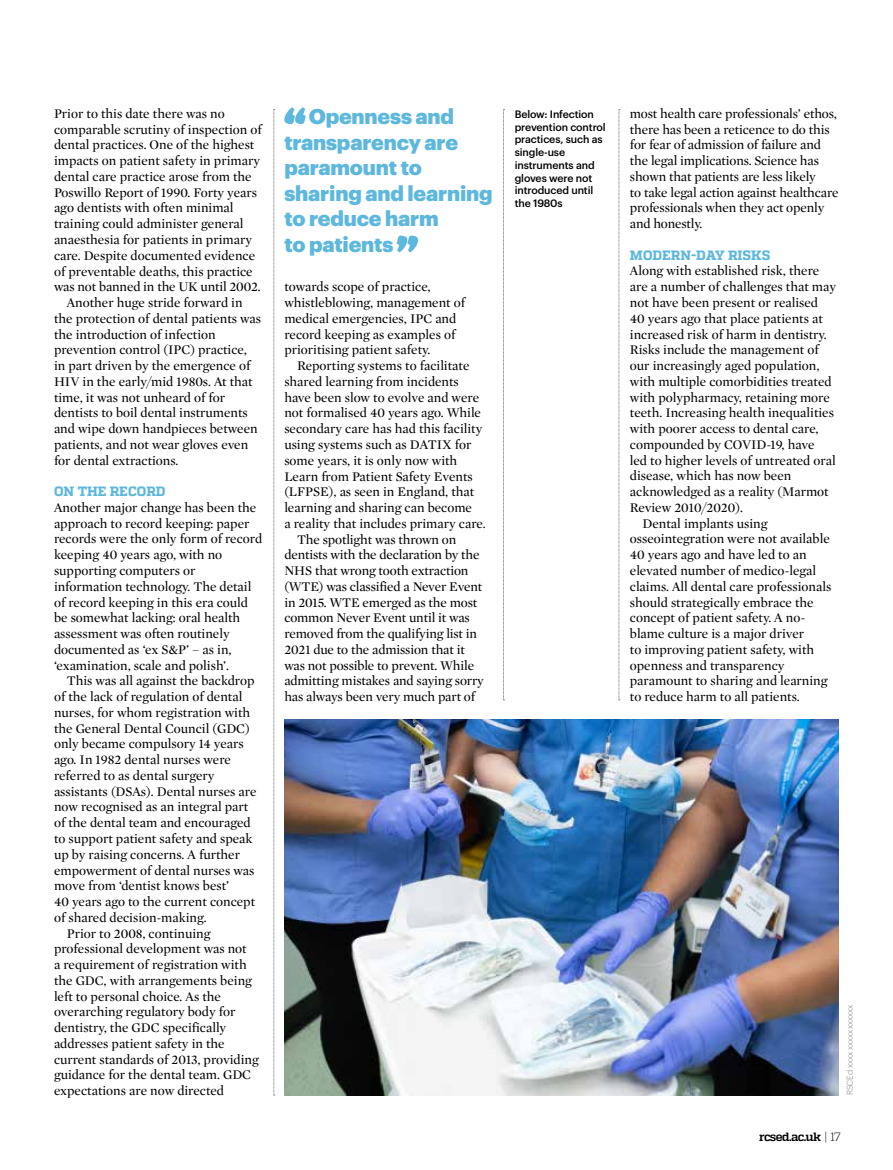
<style>
.page{position:relative;width:893px;height:1170px;background:#fff}
.page>*{position:absolute;margin:0;border:0;box-sizing:border-box;transform-origin:0 0}
.t1{font:900 21px/25.5px "Graphik";letter-spacing:-.01em;color:#5eb8dd}
.t2{font:13.5px/15.8px "Mercury Display Roman";color:#000}
.t3{font:800 13.5px "Quadon";color:#5eb8dd}
.t4{font:700 12px "Quadon";letter-spacing:-.05em;color:#000}
.t5{font:500 10.5px/12.8px "Graphik";letter-spacing:-.01em;color:#000}
.t6{font:300 8.25px "Graphik";letter-spacing:-.015em;color:#7c7b7b}
.s1{font-weight:400}
.s2{font-weight:300}
</style>
<div class="page">
<svg style="left:503px;top:109px;width:1px;height:591px"></svg>
<svg style="left:619px;top:109px;width:1px;height:591px"></svg>
<svg style="left:274px;top:109px;width:1px;height:986px"></svg>
<svg style="left:284px;top:107px;width:22px;height:17px"></svg>
<svg style="left:397px;top:235px;width:21px;height:17px"></svg>
<img style="left:284px;top:719px;width:555px;height:376px">
<p class="t2" style="left:54px;top:106px;width:172px">Prior to this date there was no</p>
<p class="t2" style="left:54px;top:121px;width:209px">comparable scrutiny of inspection of</p>
<p class="t2" style="left:54px;top:137px;width:202px">dental practices. One of the highest</p>
<p class="t2" style="left:54px;top:153px;width:207px">impacts on patient safety in primary</p>
<p class="t2" style="left:54px;top:169px;width:199px">dental care practice arose from the</p>
<p class="t2" style="left:54px;top:184px;width:205px">Poswillo Report of 1990. Forty years</p>
<p class="t2" style="left:54px;top:200px;width:181px">ago dentists with often minimal</p>
<p class="t2" style="left:54px;top:216px;width:191px">training could administer general</p>
<p class="t2" style="left:54px;top:232px;width:199px">anaesthesia for patients in primary</p>
<p class="t2" style="left:54px;top:247px;width:203px">care. Despite documented evidence</p>
<p class="t2" style="left:54px;top:263px;width:200px">of preventable deaths, this practice</p>
<p class="t2" style="left:54px;top:279px;width:208px">was not banned in the UK until 2002.</p>
<p class="t2" style="left:67px;top:295px;width:177px">Another huge stride forward in</p>
<p class="t2" style="left:54px;top:310px;width:209px">the protection of dental patients was</p>
<p class="t2" style="left:54px;top:326px;width:163px">the introduction of infection</p>
<p class="t2" style="left:54px;top:342px;width:194px">prevention control (IPC) practice,</p>
<p class="t2" style="left:54px;top:358px;width:198px">in part driven by the emergence of</p>
<p class="t2" style="left:54px;top:374px;width:200px">HIV in the early/mid 1980s. At that</p>
<p class="t2" style="left:54px;top:389px;width:173px">time, it was not unheard of for</p>
<p class="t2" style="left:54px;top:405px;width:195px">dentists to boil dental instruments</p>
<p class="t2" style="left:54px;top:421px;width:205px">and wipe down handpieces between</p>
<p class="t2" style="left:54px;top:437px;width:196px">patients, and not wear gloves even</p>
<p class="t2" style="left:54px;top:452px;width:126px">for dental extractions.</p>
<p class="t3" style="left:54px;top:483px;width:113px">ON THE RECORD</p>
<p class="t2" style="left:54px;top:500px;width:210px">Another major change has been the approach to record keeping: paper records were the only form of record keeping 40 years ago, with no supporting computers or information technology. The detail of record keeping in this era could be somewhat lacking: oral health assessment was often routinely documented as ‘ex S&amp;P’ – as in, ‘examination, scale and polish’.</p>
<p class="t2" style="left:67px;top:673px;width:189px">This was all against the backdrop</p>
<p class="t2" style="left:54px;top:689px;width:190px">of the lack of regulation of dental</p>
<p class="t2" style="left:54px;top:704px;width:198px">nurses, for whom registration with</p>
<p class="t2" style="left:54px;top:720px;width:197px">the General Dental Council (GDC)</p>
<p class="t2" style="left:54px;top:736px;width:191px">only became compulsory 14 years</p>
<p class="t2" style="left:54px;top:752px;width:178px">ago. In 1982 dental nurses were</p>
<p class="t2" style="left:54px;top:767px;width:162px">referred to as dental surgery</p>
<p class="t2" style="left:54px;top:783px;width:204px">assistants (DSAs). Dental nurses are</p>
<p class="t2" style="left:54px;top:799px;width:196px">now recognised as an integral part</p>
<p class="t2" style="left:54px;top:815px;width:198px">of the dental team and encouraged</p>
<p class="t2" style="left:54px;top:830px;width:200px">to support patient safety and speak</p>
<p class="t2" style="left:54px;top:846px;width:188px">up by raising concerns. A further</p>
<p class="t2" style="left:54px;top:862px;width:202px">empowerment of dental nurses was</p>
<p class="t2" style="left:54px;top:878px;width:177px">move from ‘dentist knows best’</p>
<p class="t2" style="left:54px;top:893px;width:203px">40 years ago to the current concept</p>
<p class="t2" style="left:54px;top:909px;width:154px">of shared decision-making.</p>
<p class="t2" style="left:67px;top:925px;width:145px">Prior to 2008, continuing</p>
<p class="t2" style="left:54px;top:941px;width:194px">professional development was not</p>
<p class="t2" style="left:54px;top:956px;width:194px">a requirement of registration with</p>
<p class="t2" style="left:54px;top:972px;width:199px">the GDC, with arrangements being</p>
<p class="t2" style="left:54px;top:988px;width:168px">left to personal choice. As the</p>
<p class="t2" style="left:54px;top:1004px;width:183px">overarching regulatory body for</p>
<p class="t2" style="left:54px;top:1019px;width:174px">dentistry, the GDC specifically</p>
<p class="t2" style="left:54px;top:1035px;width:172px">addresses patient safety in the</p>
<p class="t2" style="left:54px;top:1051px;width:206px">current standards of 2013, providing</p>
<p class="t2" style="left:54px;top:1067px;width:199px">guidance for the dental team. GDC</p>
<p class="t2" style="left:54px;top:1082px;width:172px">expectations are now directed</p>
<h1 class="t1" style="left:284px;top:102px;width:210px;text-indent:24px">Openness and transparency are paramount to sharing and learning to reduce harm<br>to patients</h1>
<p class="t2" style="left:284px;top:279px;width:182px">towards scope of practice, whistleblowing, management of medical emergencies, IPC and record keeping as examples of prioritising patient safety.</p>
<p class="t2" style="left:297px;top:358px;width:174px">Reporting systems to facilitate</p>
<p class="t2" style="left:284px;top:374px;width:176px">shared learning from incidents</p>
<p class="t2" style="left:284px;top:389px;width:196px">have been slow to evolve and were</p>
<p class="t2" style="left:284px;top:405px;width:198px">not formalised 40 years ago. While</p>
<p class="t2" style="left:284px;top:421px;width:200px">secondary care has had this facility</p>
<p class="t2" style="left:284px;top:437px;width:189px">using systems such as DATIX for</p>
<p class="t2" style="left:284px;top:452px;width:174px">some years, it is only now with</p>
<p class="t2" style="left:284px;top:468px;width:190px">Learn from Patient Safety Events</p>
<p class="t2" style="left:284px;top:484px;width:191px">(LFPSE), as seen in England, that</p>
<p class="t2" style="left:284px;top:500px;width:189px">learning and sharing can become</p>
<p class="t2" style="left:284px;top:515px;width:203px">a reality that includes primary care.</p>
<p class="t2" style="left:297px;top:531px;width:161px">The spotlight was thrown on</p>
<p class="t2" style="left:284px;top:547px;width:197px">dentists with the declaration by the</p>
<p class="t2" style="left:284px;top:563px;width:186px">NHS that wrong tooth extraction</p>
<p class="t2" style="left:284px;top:578px;width:199px">(WTE) was classified a Never Event</p>
<p class="t2" style="left:284px;top:594px;width:194px">in 2015. WTE emerged as the most</p>
<p class="t2" style="left:284px;top:610px;width:187px">common Never Event until it was</p>
<p class="t2" style="left:284px;top:626px;width:194px">removed from the qualifying list in</p>
<p class="t2" style="left:284px;top:641px;width:182px">2021 due to the admission that it</p>
<p class="t2" style="left:284px;top:657px;width:191px">was not possible to prevent. While</p>
<p class="t2" style="left:284px;top:673px;width:201px">admitting mistakes and saying sorry</p>
<p class="t2" style="left:284px;top:689px;width:192px">has always been very much part of</p>
<p class="t5" style="left:515px;top:107px;width:93px">Below: Infection prevention control practices, such as single-use instruments and gloves were not introduced until the 1980s</p>
<p class="t2" style="left:630px;top:106px;width:210px">most health care professionals’ ethos, there has been a reticence to do this for fear of admission of failure and the legal implications. Science has shown that patients are less likely<br>to take legal action against healthcare professionals when they act openly and honestly.</p>
<p class="t3" style="left:630px;top:247px;width:142px">MODERN-DAY RISKS</p>
<p class="t2" style="left:630px;top:263px;width:191px">Along with established risk, there</p>
<p class="t2" style="left:630px;top:279px;width:208px">are a number of challenges that may</p>
<p class="t2" style="left:630px;top:295px;width:190px">not have been present or realised</p>
<p class="t2" style="left:630px;top:310px;width:194px">40 years ago that place patients at</p>
<p class="t2" style="left:630px;top:326px;width:198px">increased risk of harm in dentistry.</p>
<p class="t2" style="left:630px;top:342px;width:190px">Risks include the management of</p>
<p class="t2" style="left:630px;top:358px;width:191px">our increasingly aged population,</p>
<p class="t2" style="left:630px;top:374px;width:203px">with multiple comorbidities treated</p>
<p class="t2" style="left:630px;top:389px;width:201px">with polypharmacy, retaining more</p>
<p class="t2" style="left:630px;top:405px;width:206px">teeth. Increasing health inequalities</p>
<p class="t2" style="left:630px;top:421px;width:190px">with poorer access to dental care,</p>
<p class="t2" style="left:630px;top:437px;width:186px">compounded by COVID-19, have</p>
<p class="t2" style="left:630px;top:452px;width:207px">led to higher levels of untreated oral</p>
<p class="t2" style="left:630px;top:468px;width:163px">disease, which has now been</p>
<p class="t2" style="left:630px;top:484px;width:200px">acknowledged as a reality (Marmot</p>
<p class="t2" style="left:630px;top:500px;width:115px">Review 2010/2020).</p>
<p class="t2" style="left:643px;top:515px;width:126px">Dental implants using</p>
<p class="t2" style="left:630px;top:531px;width:201px">osseointegration were not available</p>
<p class="t2" style="left:630px;top:547px;width:178px">40 years ago and have led to an</p>
<p class="t2" style="left:630px;top:563px;width:188px">elevated number of medico-legal</p>
<p class="t2" style="left:630px;top:578px;width:203px">claims. All dental care professionals</p>
<p class="t2" style="left:630px;top:594px;width:185px">should strategically embrace the</p>
<p class="t2" style="left:630px;top:610px;width:177px">concept of patient safety. A no-</p>
<p class="t2" style="left:630px;top:626px;width:176px">blame culture is a major driver</p>
<p class="t2" style="left:630px;top:641px;width:186px">to improving patient safety, with</p>
<p class="t2" style="left:630px;top:657px;width:156px">openness and transparency</p>
<p class="t2" style="left:630px;top:673px;width:199px">paramount to sharing and learning</p>
<p class="t2" style="left:630px;top:689px;width:171px">to reduce harm to all patients.</p>
<p class="t6" style="left:844px;top:1095px;width:92px;rotate:-90deg">RSCEd xxxx xxxxxxxxxxx</p>
<p class="t4" style="left:759px;top:1130px;width:83px">rcsed.ac.uk <span class="s1">|</span> <span class="s2">17</span></p>
</div>
